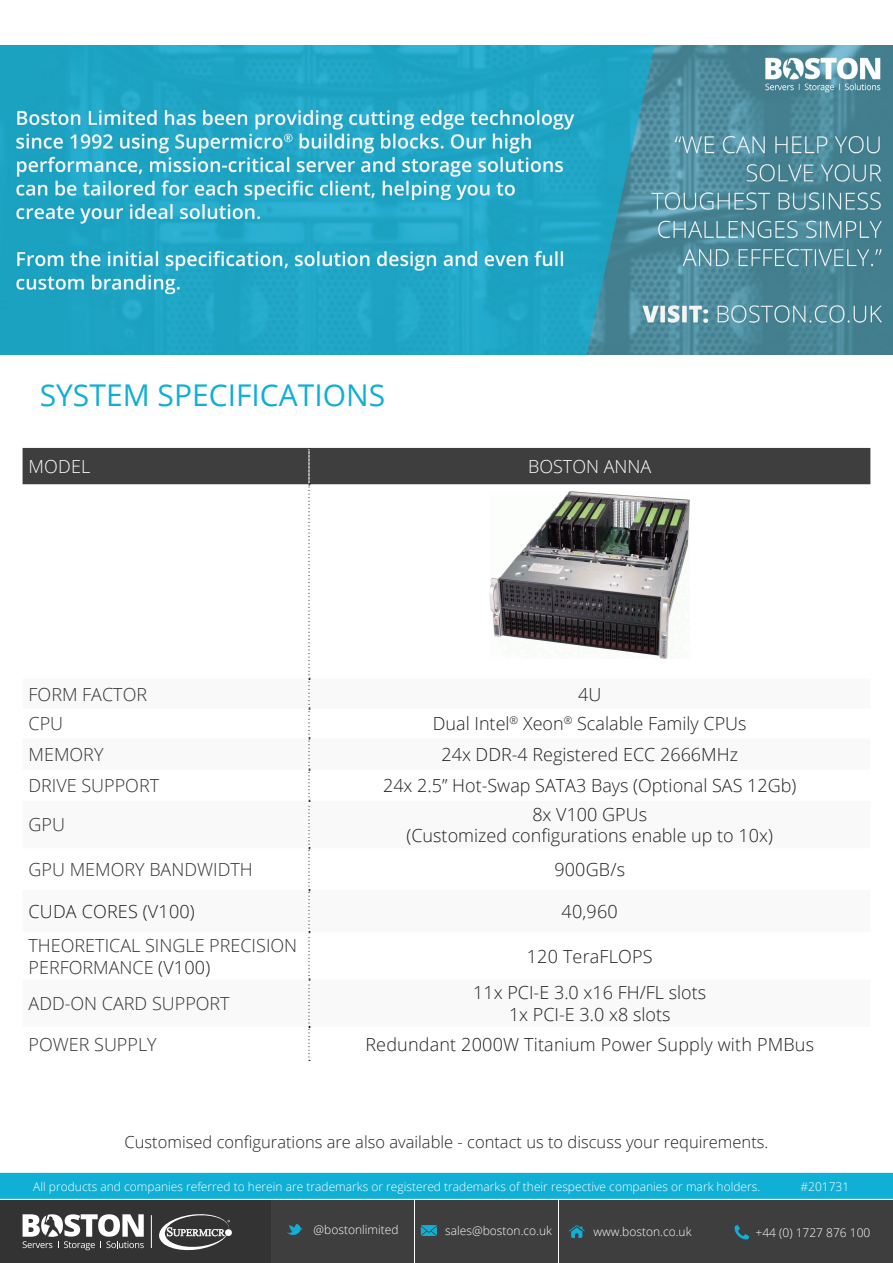
<style>
.page{position:relative;width:893px;height:1263px;background:#fff}
.page>*{position:absolute;margin:0;border:0;box-sizing:border-box;transform-origin:0 0}
.t1{font:30px "Open Sans";color:#10afd5}
.bulleted_list{font:300 18px "Open Sans";color:#231f20}
.bulleted_list-2{font:300 18px/21.6px "Open Sans";color:#323332}
.bulleted_list-3{font:300 18px "Open Sans";color:#fff}
.t2{font:300 16.5px "Open Sans";color:#231f20}
.t3{font:300 12px "Open Sans";color:#fff}
.s1{color:#231f20}
</style>
<div class="page">
<div style="left:0;top:1173px;width:893px;height:26px;background:#10afd5"></div>
<div style="left:0;top:1200px;width:270px;height:63px;background:#323332"></div>
<div style="left:703px;top:1200px;width:190px;height:63px;background:#3e3e3f"></div>
<div style="left:559px;top:1200px;width:142px;height:63px;background:#3e3e3f"></div>
<div style="left:415px;top:1200px;width:143px;height:63px;background:#3e3e3f"></div>
<div style="left:272px;top:1200px;width:142px;height:63px;background:#3e3e3f"></div>
<svg style="left:735px;top:1225px;width:14px;height:14px"></svg>
<svg style="left:569px;top:1225px;width:16px;height:13px"></svg>
<svg style="left:421px;top:1225px;width:16px;height:11px"></svg>
<svg style="left:287px;top:1224px;width:16px;height:11px"></svg>
<svg style="left:23px;top:1214px;width:121px;height:36px"></svg>
<hr style="left:151px;top:1215px;width:1px;height:33px;background:#fff">
<svg style="left:159px;top:1214px;width:71px;height:36px"></svg>
<img style="left:0;top:45px;width:893px;height:309px">
<svg style="left:23px;top:448px;width:847px;height:613px"></svg>
<img style="left:490px;top:491px;width:200px;height:168px">
<p class="t1" style="left:40px;top:375px;width:347px">SYSTEM SPECIFICATIONS</p>
<p class="bulleted_list-3" style="left:29px;top:454px;width:63px">MODEL</p>
<p class="bulleted_list-3" style="left:528px;top:454px;width:125px">BOSTON ANNA</p>
<p class="bulleted_list-2" style="left:29px;top:683px;width:120px">FORM FACTOR</p>
<p class="bulleted_list" style="left:578px;top:682px;width:25px">4U</p>
<p class="bulleted_list-2" style="left:29px;top:712px;width:36px">CPU</p>
<p class="bulleted_list" style="left:433px;top:711px;width:315px">Dual Intel<sup>®</sup> Xeon<sup>®</sup> Scalable Family CPUs</p>
<p class="bulleted_list-2" style="left:29px;top:743px;width:76px">MEMORY</p>
<p class="bulleted_list" style="left:441px;top:742px;width:298px">24x DDR-4 Registered ECC 2666MHz</p>
<p class="bulleted_list-2" style="left:29px;top:774px;width:132px">DRIVE SUPPORT</p>
<p class="bulleted_list" style="left:383px;top:773px;width:415px">24x 2.5” Hot-Swap SATA3 Bays (Optional SAS 12Gb)</p>
<p class="bulleted_list-2" style="left:29px;top:813px;width:38px">GPU</p>
<p class="bulleted_list" style="left:532px;top:802px;width:116px">8x V100 GPUs</p>
<p class="bulleted_list" style="left:407px;top:823px;width:368px">(Customized configurations enable up to 10x)</p>
<p class="bulleted_list-2" style="left:29px;top:858px;width:226px">GPU MEMORY BANDWIDTH</p>
<p class="bulleted_list" style="left:554px;top:857px;width:72px">900GB/s</p>
<p class="bulleted_list" style="left:29px;top:899px;width:168px">CUDA CORES (V100)</p>
<p class="bulleted_list" style="left:562px;top:899px;width:58px">40,960</p>
<p class="bulleted_list-2" style="left:29px;top:934px;width:270px">THEORETICAL SINGLE PRECISION<br>PERFORMANCE <span class="s1">(V100)</span></p>
<p class="bulleted_list" style="left:527px;top:944px;width:127px">120 TeraFLOPS</p>
<p class="bulleted_list-2" style="left:29px;top:992px;width:203px">ADD-ON CARD SUPPORT</p>
<p class="bulleted_list" style="left:473px;top:980px;width:235px">11x PCI-E 3.0 x16 FH/FL slots</p>
<p class="bulleted_list" style="left:509px;top:1002px;width:163px">1x PCI-E 3.0 x8 slots</p>
<p class="bulleted_list-2" style="left:29px;top:1033px;width:130px">POWER SUPPLY</p>
<p class="bulleted_list" style="left:365px;top:1032px;width:450px">Redundant 2000W Titanium Power Supply with PMBus</p>
<p class="t2" style="left:125px;top:1130px;width:645px">Customised configurations are also available - contact us to discuss your requirements.</p>
<p class="t3" style="left:33px;top:1178px;width:728px">All products and companies referred to herein are trademarks or registered trademarks of their respective companies or mark holders.</p>
<p class="t3" style="left:314px;top:1221px;width:87px">@bostonlimited</p>
<p class="t3" style="left:445px;top:1222px;width:108px">sales@boston.co.uk</p>
<p class="t3" style="left:593px;top:1223px;width:100px">www.boston.co.uk</p>
<p class="t3" style="left:755px;top:1224px;width:116px">+44 (0) 1727 876 100</p>
<p class="t3" style="left:800px;top:1178px;width:50px">#201731</p>
</div>
